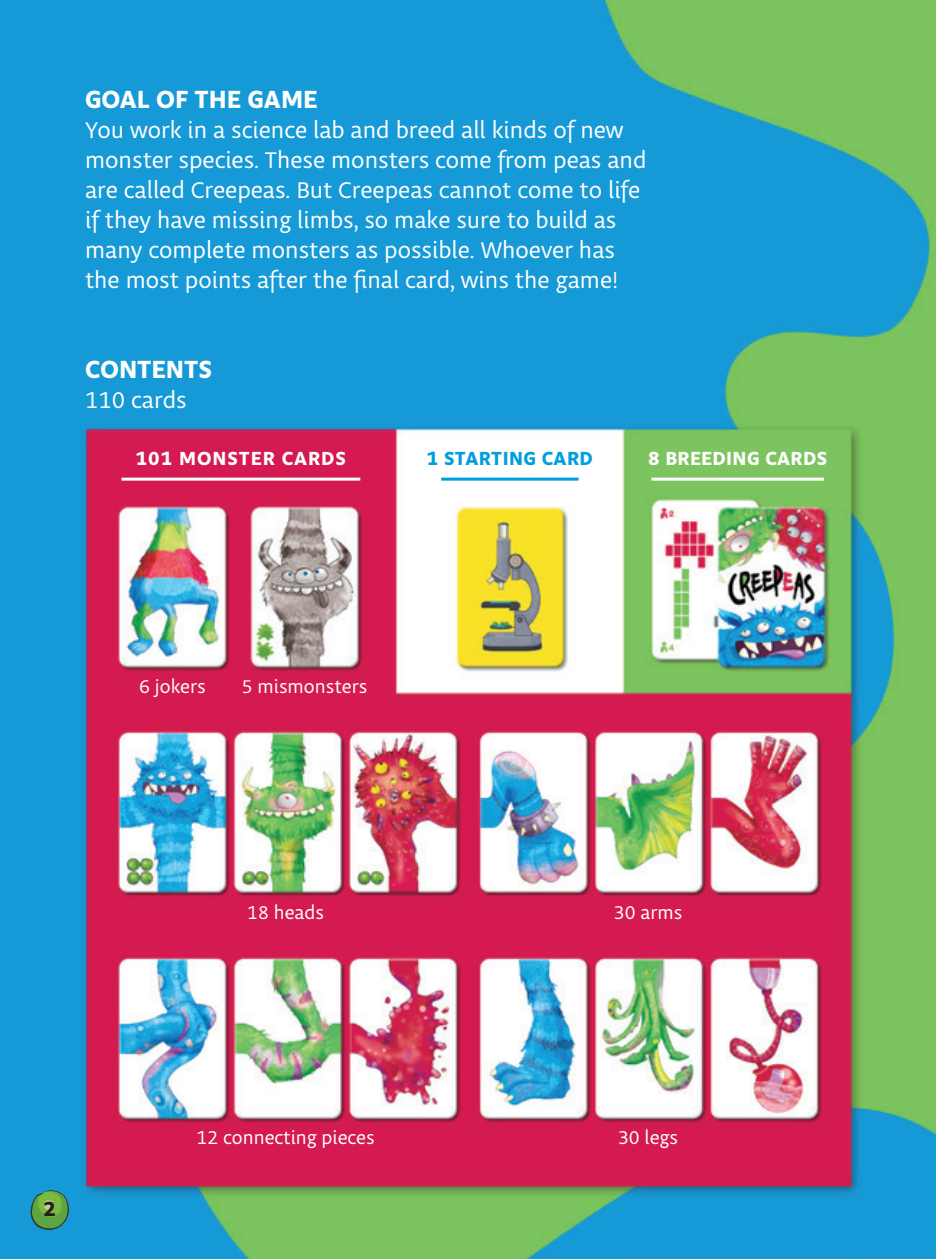
<style>
.page{position:relative;width:936px;height:1259px;background:#fff}
.page>*{position:absolute;margin:0;border:0;box-sizing:border-box;transform-origin:0 0}
.t1{font:700 25.5px "Obliqua Sans";color:#fff}
.t2{font:24px/30px "Obliqua Sans";color:#fff}
.t3{font:700 21px "Obliqua Sans";color:#231f20}
.t4{font:19.5px "Obliqua Sans";color:#fff}
.t5{font:700 19.5px "Obliqua Sans";letter-spacing:.05em;color:#fff}
.t6{font:700 19.5px "Obliqua Sans";letter-spacing:.02em;color:#fff}
.t7{font:700 19.5px "Obliqua Sans";letter-spacing:.02em;color:#009edd}
</style>
<div class="page">
<img style="left:0;top:0;width:935px;height:1259px">
<svg style="left:29px;top:1189px;width:41px;height:41px;background:#509f6d"></svg>
<hr style="left:121px;top:477px;width:239px;height:3px;background:#fff">
<hr style="left:651px;top:477px;width:172px;height:3px;background:#fff">
<hr style="left:441px;top:477px;width:137px;height:3px;background:#009edd">
<p class="t1" style="left:85px;top:85px;width:234px">GOAL OF THE GAME</p>
<p class="t2" style="left:85px;top:116px;width:563px">You work in a science lab and breed all kinds of new monster species. These monsters come from peas and are called Creepeas. But Creepeas cannot come to life if they have missing limbs, so make sure to build as many complete monsters as possible. Whoever has the most points after the final card, wins the game!</p>
<p class="t1" style="left:85px;top:355px;width:128px">CONTENTS</p>
<p class="t2" style="left:85px;top:386px;width:103px">110 cards</p>
<p class="t5" style="left:136px;top:447px;width:212px">101 MONSTER CARDS</p>
<p class="t7" style="left:427px;top:447px;width:167px">1 STARTING CARD</p>
<p class="t6" style="left:648px;top:447px;width:180px">8 BREEDING CARDS</p>
<p class="t3" style="left:43px;top:1197px;width:14px">2</p>
<p class="t4" style="left:139px;top:676px;width:68px">6 jokers</p>
<p class="t4" style="left:242px;top:676px;width:127px">5 mismonsters</p>
<p class="t4" style="left:247px;top:901px;width:78px">18 heads</p>
<p class="t4" style="left:196px;top:1126px;width:179px">12 connecting pieces</p>
<p class="t4" style="left:614px;top:901px;width:70px">30 arms</p>
<p class="t4" style="left:618px;top:1126px;width:62px">30 legs</p>
</div>
